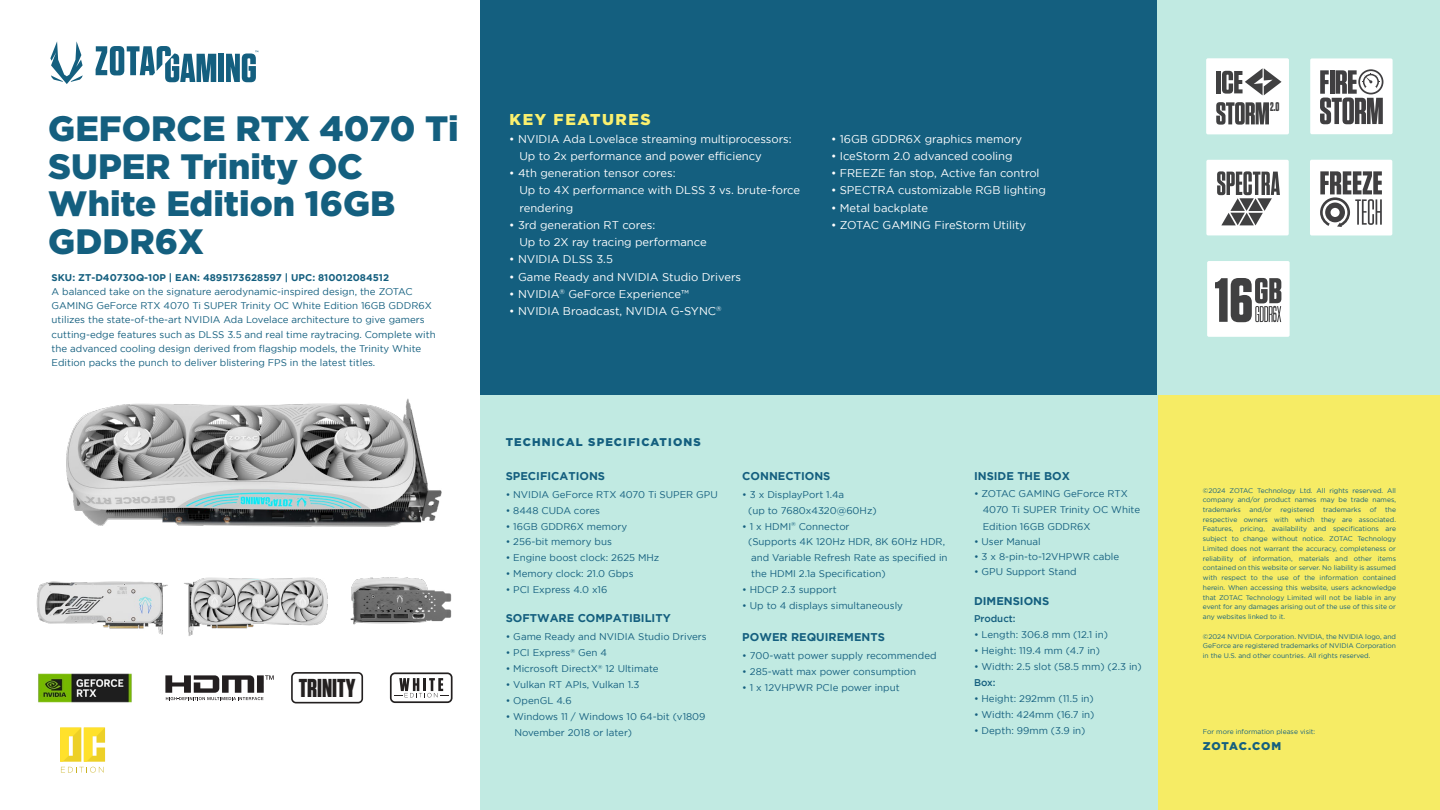
<style>
.page{position:relative;width:1440px;height:810px;background:#fff}
.page>*{position:absolute;margin:0;border:0;box-sizing:border-box;transform-origin:0 0}
.t1{font:700 62.1px "Tungsten";color:#404041}
.t2{font:900 35.25px/37.5px "Gotham";color:#145f7f}
.t3{font:700 25.88px "Tungsten";color:#232020}
.t4{font:500 22.8px "Tungsten";color:#404041;scale:.58 1}
.t5{font:900 15.75px "Gotham";letter-spacing:.1em;color:#fbf06e}
.t6{font:700 12.52px "Tungsten";color:#404041;scale:.8 1}
.t7{font:11.25px/17.2px "Gotham";color:#fff}
.t8{font:700 11.25px "Gotham";color:#145f7f}
.t9{font:900 11.25px "Gotham";letter-spacing:.1em;color:#145f7f}
.t10{font:900 11.25px "Gotham";letter-spacing:.07em;color:#145f7f}
.t11{font:9.75px/14.2px "Gotham";color:#145f7f}
.t12{font:700 9.75px "Gotham";color:#145f7f}
.t13{font:500 9.75px "Gotham";color:#145f7f}
.t14{font:6.75px/9.8px "Gotham";color:#145f7f;text-align:justify}
</style>
<div class="page">
<div style="left:1158px;top:384px;width:282px;height:426px;background:#f6ec65"></div>
<div style="left:480px;top:384px;width:678px;height:426px;background:#c1eae2"></div>
<div style="left:480px;top:0;width:678px;height:394px;background:#145f7f"></div>
<div style="left:1157px;top:0;width:283px;height:394px;background:#c1eae2"></div>
<svg style="left:50px;top:41px;width:33px;height:43px"></svg>
<svg style="left:96px;top:46px;width:120px;height:36px"></svg>
<div style="left:218px;top:54px;width:6px;height:28px;background:#145f7f"></div>
<svg style="left:226px;top:51px;width:32px;height:31px"></svg>
<svg style="left:165px;top:675px;width:109px;height:25px"></svg>
<img style="left:38px;top:673px;width:94px;height:30px">
<img style="left:66px;top:394px;width:469px;height:133px">
<img style="left:184px;top:577px;width:106px;height:59px">
<img style="left:290px;top:577px;width:162px;height:49px">
<img style="left:36px;top:581px;width:132px;height:54px">
<div style="left:1310px;top:58px;width:83px;height:76px;background:#fff;border-radius:2px"></div>
<svg style="left:1320px;top:69px;width:63px;height:55px"></svg>
<div style="left:1310px;top:160px;width:82px;height:75px;background:#fff;border-radius:2px"></div>
<svg style="left:1320px;top:171px;width:62px;height:56px"></svg>
<div style="left:1207px;top:261px;width:83px;height:76px;background:#fff;border-radius:2px"></div>
<svg style="left:1255px;top:278px;width:26px;height:44px"></svg>
<div style="left:1206px;top:58px;width:83px;height:76px;background:#fff;border-radius:2px"></div>
<div style="left:1216px;top:71px;width:5px;height:22px;background:#404041"></div>
<svg style="left:1216px;top:102px;width:53px;height:23px"></svg>
<svg style="left:1222px;top:68px;width:60px;height:27px"></svg>
<div style="left:1206px;top:160px;width:83px;height:75px;background:#fff;border-radius:2px"></div>
<svg style="left:1217px;top:171px;width:63px;height:54px"></svg>
<svg style="left:291px;top:672px;width:72px;height:31px"></svg>
<svg style="left:390px;top:672px;width:63px;height:31px"></svg>
<svg style="left:60px;top:728px;width:45px;height:45px"></svg>
<h2 class="t2" style="left:48px;top:109px;width:412px">GEFORCE RTX 4070 Ti<br>SUPER Trinity OC<br>White Edition 16GB<br>GDDR6X</h2>
<p class="t12" style="left:52px;top:272px;width:339px">SKU: ZT-D40730Q-10P | EAN: 4895173628597 | UPC: 810012084512</p>
<p class="t11" style="left:52px;top:284px;width:386px">A balanced take on the signature aerodynamic-inspired design, the ZOTAC GAMING GeForce RTX 4070 Ti SUPER Trinity OC White Edition 16GB GDDR6X utilizes the state-of-the-art NVIDIA Ada Lovelace architecture to give gamers cutting-edge features such as DLSS 3.5 and real time raytracing. Complete with the advanced cooling design derived from flagship models, the Trinity White Edition packs the punch to deliver blistering FPS in the latest titles.</p>
<h3 class="t3" style="left:299px;top:674px;width:58px">TRINITY</h3>
<h3 class="t5" style="left:510px;top:110px;width:143px">KEY FEATURES</h3>
<p class="t7" style="left:519px;top:130px;width:274px;text-indent:-10px">• NVIDIA Ada Lovelace streaming multiprocessors:<br>Up to 2x performance and power efficiency</p>
<p class="t7" style="left:519px;top:164px;width:282px;text-indent:-10px">• 4th generation tensor cores:<br>Up to 4X performance with DLSS 3 vs. brute-force rendering</p>
<p class="t7" style="left:519px;top:216px;width:189px;text-indent:-10px">• 3rd generation RT cores:<br>Up to 2X ray tracing performance</p>
<p class="t7" style="left:509px;top:251px;width:105px">• NVIDIA DLSS 3.5</p>
<p class="t7" style="left:509px;top:268px;width:233px">• Game Ready and NVIDIA Studio Drivers</p>
<p class="t7" style="left:509px;top:285px;width:181px">• NVIDIA<sup>®</sup> GeForce Experience™</p>
<p class="t7" style="left:509px;top:302px;width:214px">• NVIDIA Broadcast, NVIDIA G-SYNC<sup>®</sup></p>
<p class="t7" style="left:831px;top:130px;width:193px">• 16GB GDDR6X graphics memory</p>
<p class="t7" style="left:831px;top:147px;width:183px">• IceStorm 2.0 advanced cooling</p>
<p class="t7" style="left:831px;top:164px;width:210px">• FREEZE fan stop, Active fan control</p>
<p class="t7" style="left:831px;top:182px;width:217px">• SPECTRA customizable RGB lighting</p>
<p class="t7" style="left:831px;top:199px;width:99px">• Metal backplate</p>
<p class="t7" style="left:831px;top:216px;width:197px">• ZOTAC GAMING FireStorm Utility</p>
<p class="t9" style="left:506px;top:436px;width:197px">TECHNICAL SPECIFICATIONS</p>
<p class="t8" style="left:506px;top:470px;width:101px">SPECIFICATIONS</p>
<p class="t11" style="left:506px;top:487px;width:214px">• NVIDIA GeForce RTX 4070 Ti SUPER GPU</p>
<p class="t11" style="left:506px;top:503px;width:96px">• 8448 CUDA cores</p>
<p class="t11" style="left:506px;top:519px;width:123px">• 16GB GDDR6X memory</p>
<p class="t11" style="left:506px;top:535px;width:108px">• 256-bit memory bus</p>
<p class="t11" style="left:506px;top:551px;width:155px">• Engine boost clock: 2625 MHz</p>
<p class="t11" style="left:506px;top:567px;width:129px">• Memory clock: 21.0 Gbps</p>
<p class="t11" style="left:506px;top:583px;width:103px">• PCI Express 4.0 x16</p>
<p class="t8" style="left:506px;top:611px;width:167px">SOFTWARE COMPATIBILITY</p>
<p class="t11" style="left:506px;top:629px;width:203px">• Game Ready and NVIDIA Studio Drivers</p>
<p class="t11" style="left:506px;top:645px;width:103px">• PCI Express<sup>®</sup> Gen 4</p>
<p class="t11" style="left:506px;top:661px;width:154px">• Microsoft DirectX<sup>®</sup> 12 Ultimate</p>
<p class="t11" style="left:506px;top:677px;width:135px">• Vulkan RT APIs, Vulkan 1.3</p>
<p class="t11" style="left:506px;top:693px;width:67px">• OpenGL 4.6</p>
<p class="t11" style="left:514px;top:708px;width:193px;line-height:16px;text-indent:-9px">• Windows 11 / Windows 10 64-bit (v1809<br>November 2018 or later)</p>
<p class="t8" style="left:742px;top:470px;width:90px">CONNECTIONS</p>
<p class="t11" style="left:748px;top:486px;width:130px;line-height:16px;text-indent:-6px">• 3 x DisplayPort 1.4a<br>(up to 7680x4320@60Hz)</p>
<p class="t11" style="left:742px;top:519px;width:109px">• 1 x HDMI<sup>®</sup> Connector</p>
<p class="t11" style="left:748px;top:535px;width:198px">(Supports 4K 120Hz HDR, 8K 60Hz HDR,</p>
<p class="t11" style="left:751px;top:551px;width:198px">and Variable Refresh Rate as specified in</p>
<p class="t11" style="left:751px;top:567px;width:136px">the HDMI 2.1a Specification)</p>
<p class="t11" style="left:742px;top:583px;width:96px">• HDCP 2.3 support</p>
<p class="t11" style="left:742px;top:599px;width:162px">• Up to 4 displays simultaneously</p>
<p class="t8" style="left:742px;top:631px;width:144px">POWER REQUIREMENTS</p>
<p class="t11" style="left:742px;top:648px;width:196px">• 700-watt power supply recommended</p>
<p class="t11" style="left:742px;top:664px;width:175px">• 285-watt max power consumption</p>
<p class="t11" style="left:742px;top:680px;width:159px">• 1 x 12VHPWR PCIe power input</p>
<p class="t8" style="left:974px;top:470px;width:98px">INSIDE THE BOX</p>
<p class="t11" style="left:983px;top:485px;width:159px;line-height:16.5px;text-indent:-9px">• ZOTAC GAMING GeForce RTX<br>4070 Ti SUPER Trinity OC White<br>Edition 16GB GDDR6X</p>
<p class="t11" style="left:974px;top:534px;width:68px">• User Manual</p>
<p class="t11" style="left:974px;top:549px;width:147px">• 3 x 8-pin-to-12VHPWR cable</p>
<p class="t11" style="left:974px;top:564px;width:104px">• GPU Support Stand</p>
<p class="t8" style="left:974px;top:594px;width:77px">DIMENSIONS</p>
<p class="t13" style="left:974px;top:613px;width:43px">Product:</p>
<p class="t11" style="left:974px;top:628px;width:135px">• Length: 306.8 mm (12.1 in)</p>
<p class="t11" style="left:974px;top:644px;width:128px">• Height: 119.4 mm (4.7 in)</p>
<p class="t11" style="left:974px;top:660px;width:169px">• Width: 2.5 slot (58.5 mm) (2.3 in)</p>
<p class="t13" style="left:974px;top:677px;width:23px">Box:</p>
<p class="t11" style="left:974px;top:691px;width:121px">• Height: 292mm (11.5 in)</p>
<p class="t11" style="left:974px;top:707px;width:122px">• Width: 424mm (16.7 in)</p>
<p class="t11" style="left:974px;top:723px;width:113px">• Depth: 99mm (3.9 in)</p>
<p class="t6" style="left:1270px;top:100px;width:13px">2.0</p>
<h1 class="t1" style="left:1215px;top:267px;width:40px">16</h1>
<h3 class="t4" style="left:1273px;top:302px;width:10px">6</h3>
<p class="t14" style="left:1203px;top:485px;width:195px">©2024 ZOTAC Technology Ltd. All rights reserved. All company and/or product names may be trade names, trademarks</p>
<p class="t14" style="left:1249px;top:505px;width:24px">and/or</p>
<p class="t14" style="left:1281px;top:505px;width:35px">registered</p>
<p class="t14" style="left:1323px;top:505px;width:39px">trademarks</p>
<p class="t14" style="left:1370px;top:505px;width:8px">of</p>
<p class="t14" style="left:1203px;top:505px;width:195px;text-indent:182px">the respective owners with which they are associated.<br>Features, pricing, availability and specifications are subject to change without notice. ZOTAC Technology Limited does not warrant the accuracy, completeness or reliability of information, materials and other items contained on this website or server. No liability is assumed with respect to the use of the information contained herein. When accessing this website, users acknowledge that ZOTAC Technology Limited will not be liable in any event for any damages arising out of the use of this site or any websites linked to it.</p>
<p class="t14" style="left:1203px;top:631px;width:195px">©2024 NVIDIA Corporation. NVIDIA, the NVIDIA logo, and GeForce are registered trademarks of NVIDIA Corporation in the U.S. and other countries. All rights reserved.</p>
<p class="t14" style="left:1203px;top:726px;width:114px">For more information please visit:</p>
<p class="t10" style="left:1203px;top:739px;width:80px">ZOTAC.COM</p>
</div>
